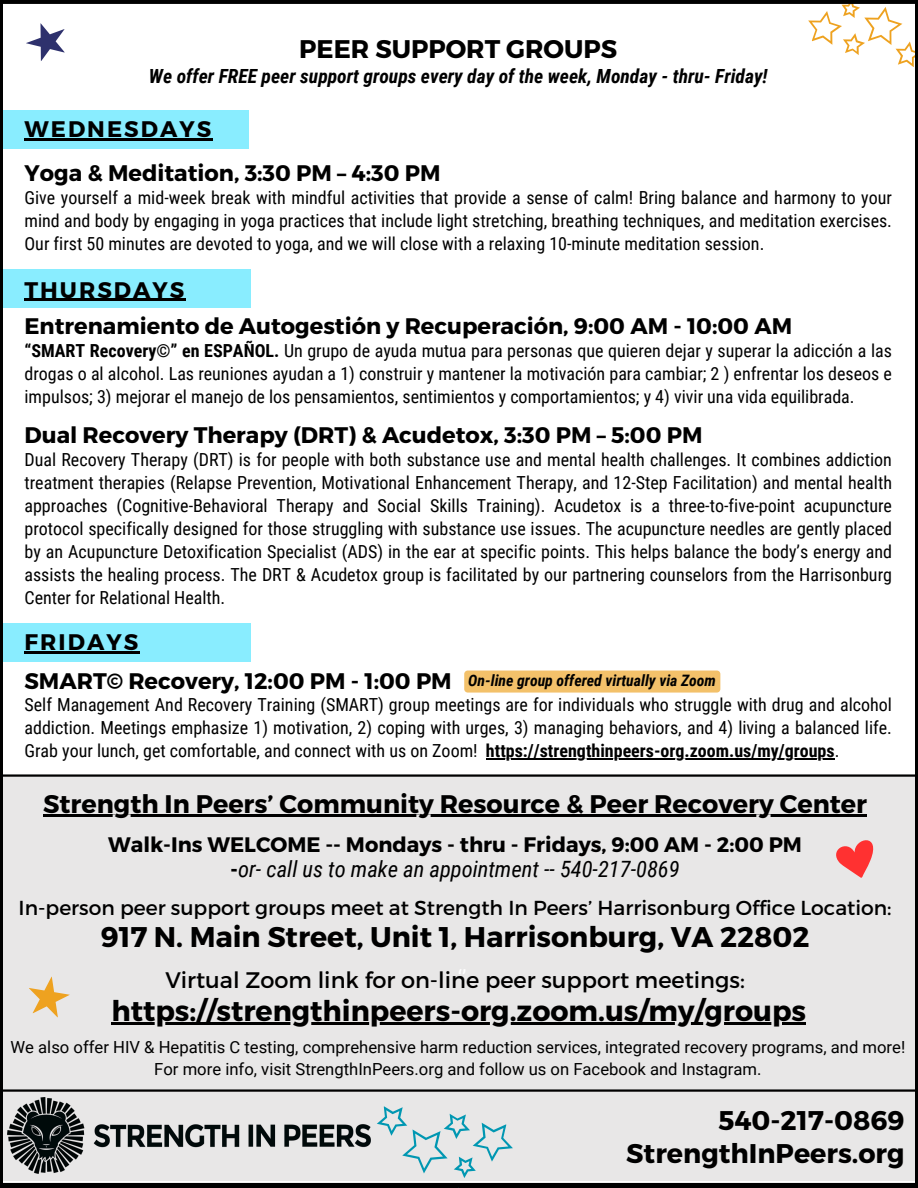
<style>
.page{position:relative;width:918px;height:1188px;background:#fff}
.page>*{position:absolute;margin:0;border:0;box-sizing:border-box;transform-origin:0 0}
.t1{font:700 28.5px "Montserrat";color:#000}
.t2{font:700 27px/32.7px "Montserrat";color:#000;text-align:right}
.t3{font:700 25.5px "Montserrat";color:#000}
.t4{font:700 22.5px "Montserrat";color:#000}
.t5{font:22.5px "Montserrat";color:#000}
.t6{font:italic 22.5px "Roboto Condensed";color:#000}
.t7{font:700 22.5px "Montserrat";letter-spacing:.09em;color:#000}
.t8{font:22.5px "Roboto Condensed";color:#fff}
.t9{font:700 21px "Montserrat";color:#000}
.t10{font:20.25px "Montserrat";color:#000}
.t11{font:italic 700 19.5px "Roboto Condensed";color:#000}
.t12{font:18px/23px "Roboto Condensed";color:#000;text-align:justify}
.t13{font:700 18px "Roboto Condensed";color:#000}
.t14{font:16.65px "Roboto";color:#000}
.t15{font:italic 700 15.75px "Roboto Condensed";color:#000}
.s1{font-weight:700}
.s2{font-weight:400}
.s3{font-weight:700;font-style:normal}
</style>
<div class="page">
<div style="left:0;top:110px;width:248px;height:39px;background:#89edff"></div>
<div style="left:3px;top:269px;width:248px;height:39px;background:#89edff"></div>
<div style="left:3px;top:623px;width:248px;height:39px;background:#89edff"></div>
<hr style="left:24px;top:138px;width:189px;height:2px;background:#000">
<hr style="left:24px;top:299px;width:162px;height:2px;background:#000">
<hr style="left:24px;top:651px;width:116px;height:3px;background:#000">
<hr style="left:486px;top:758px;width:349px;height:2px;background:#000">
<div style="left:0;top:776px;width:918px;height:405px;background:#e8e7e7"></div>
<hr style="left:43px;top:815px;width:824px;height:2px;background:#000">
<hr style="left:111px;top:1022px;width:681px;height:3px;background:#000">
<hr style="left:792px;top:1022px;width:14px;height:3px;background:#000">
<hr style="left:0;top:774px;width:918px;height:3px;background:#000">
<svg style="left:29px;top:976px;width:41px;height:42px"></svg>
<div style="left:0;top:1183px;width:918px;height:5px;background:#000"></div>
<svg style="left:26px;top:23px;width:39px;height:38px"></svg>
<img style="left:8px;top:1097px;width:267px;height:77px">
<svg style="left:808px;top:4px;width:107px;height:63px"></svg>
<hr style="left:0;top:0;width:3px;height:1186px;background:#000">
<hr style="left:915px;top:0;width:3px;height:1188px;background:#000">
<svg style="left:3px;top:0;width:912px;height:4px;background:#030303"></svg>
<div style="left:464px;top:671px;width:256px;height:22px;background:#f3c16a"></div>
<svg style="left:836px;top:840px;width:38px;height:38px"></svg>
<hr style="left:0;top:1089px;width:918px;height:3px;background:#000">
<svg style="left:275px;top:1089px;width:280px;height:99px"></svg>
<p class="t3" style="left:299px;top:32px;width:320px">PEER SUPPORT GROUPS</p>
<p class="t11" style="left:149px;top:65px;width:620px">We offer FREE peer support groups every day of the week, Monday - thru- Friday!</p>
<h4 class="t7" style="left:24px;top:114px;width:188px">WEDNESDAYS</h4>
<h2 class="t4" style="left:24px;top:158px;width:418px">Yoga &amp; Meditation, 3:30 PM – 4:30 PM</h2>
<h2 class="t12" style="left:24px;top:186px;width:869px">Give yourself a mid-week break with mindful activities that provide a sense of calm! Bring balance and harmony to your mind and body by engaging in yoga practices that include light stretching, breathing techniques, and meditation exercises.<br>Our first 50 minutes are devoted to yoga, and we will close with a relaxing 10-minute meditation session.</h2>
<h5 class="t7" style="left:24px;top:275px;width:161px">THURSDAYS</h5>
<h2 class="t4" style="left:24px;top:311px;width:769px">Entrenamiento de Autogestión y Recuperación, 9:00 AM - 10:00 AM</h2>
<h2 class="t12" style="left:24px;top:339px;width:869px"><span class="s1">“SMART Recovery©” en ESPAÑOL.</span> Un grupo de ayuda mutua para personas que quieren dejar y superar la adicción a las drogas o al alcohol. Las reuniones ayudan a 1) construir y mantener la motivación para cambiar; 2 ) enfrentar los deseos e impulsos; 3) mejorar el manejo de los pensamientos, sentimientos y comportamientos; y 4) vivir una vida equilibrada.</h2>
<h5 class="t4" style="left:24px;top:421px;width:680px">Dual Recovery Therapy (DRT) &amp; Acudetox, 3:30 PM – 5:00 PM</h5>
<h5 class="t12" style="left:24px;top:448px;width:869px">Dual Recovery Therapy (DRT) is for people with both substance use and mental health challenges. It combines addiction treatment therapies (Relapse Prevention, Motivational Enhancement Therapy, and 12-Step Facilitation) and mental health approaches (Cognitive-Behavioral Therapy and Social Skills Training). Acudetox is a three-to-five-point acupuncture protocol specifically designed for those struggling with substance use issues. The acupuncture needles are gently placed by an Acupuncture Detoxification Specialist (ADS) in the ear at specific points. This helps balance the body’s energy and assists the healing process. The DRT &amp; Acudetox group is facilitated by our partnering counselors from the Harrisonburg Center for Relational Health.</h5>
<h5 class="t7" style="left:24px;top:628px;width:115px">FRIDAYS</h5>
<h2 class="t4" style="left:24px;top:666px;width:429px">SMART© Recovery, 12:00 PM - 1:00 PM</h2>
<h2 class="t12" style="left:24px;top:694px;width:869px">Self Management And Recovery Training (SMART) group meetings are for individuals who struggle with drug and alcohol addiction. Meetings emphasize 1) motivation, 2) coping with urges, 3) managing behaviors, and 4) living a balanced life.<br>Grab your lunch, get comfortable, and connect with us on Zoom!</h2>
<p class="t15" style="left:468px;top:671px;width:249px">On-line group offered virtually via Zoom</p>
<h5 class="t13" style="left:486px;top:741px;width:355px">https://strengthinpeers-org.zoom.us/my/groups<span class="s2">.</span></h5>
<p class="t3" style="left:43px;top:787px;width:825px">Strength In Peers’ Community Resource &amp; Peer Recovery Center</p>
<h1 class="t9" style="left:108px;top:830px;width:695px">Walk-Ins WELCOME -- Mondays - thru - Fridays, 9:00 AM - 2:00 PM</h1>
<h1 class="t6" style="left:230px;top:856px;width:451px"><span class="s3">-</span>or- call us to make an appointment -- 540-217-0869</h1>
<h3 class="t10" style="left:19px;top:894px;width:874px">In-person peer support groups meet at Strength In Peers’ Harrisonburg Office Location:</h3>
<h3 class="t1" style="left:101px;top:919px;width:710px">917 N. Main Street, Unit 1, Harrisonburg, VA 22802</h3>
<h3 class="t5" style="left:165px;top:965px;width:581px">Virtual Zoom link for on-line peer support meetings:</h3>
<h3 class="t1" style="left:111px;top:992px;width:696px">https://strengthinpeers-org.zoom.us/my/groups</h3>
<p class="t14" style="left:11px;top:1037px;width:896px">We also offer HIV &amp; Hepatitis C testing, comprehensive harm reduction services, integrated recovery programs, and more!</p>
<p class="t14" style="left:154px;top:1060px;width:609px">For more info, visit StrengthInPeers.org and follow us on Facebook and Instagram.</p>
<h6 class="t8" style="left:458px;top:965px;width:10px">‘’</h6>
<h1 class="t2" style="left:626px;top:1103px;width:280px">540-217-0869<br>StrengthInPeers.org</h1>
</div>
